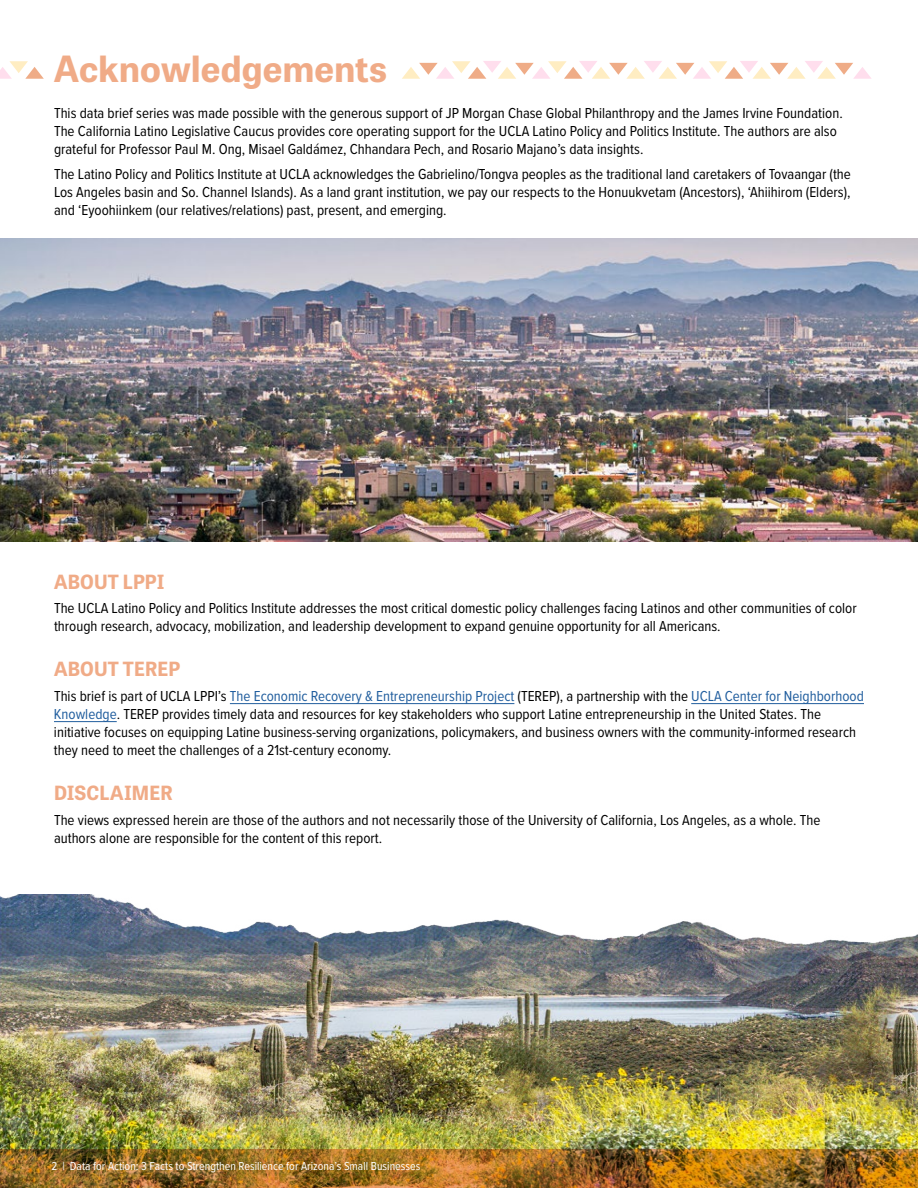
<style>
.page{position:relative;width:918px;height:1188px;background:#fff}
.page>*{position:absolute;margin:0;border:0;box-sizing:border-box;transform-origin:0 0}
.t1{font:700 36px "Tablet Gothic";letter-spacing:.01em;color:#f0ab87}
.t2{font:700 19.5px "Tablet Gothic";letter-spacing:.01em;color:#f0ab87}
.t3{font:15px/18px "Proxima Nova Cond";color:#000}
.t4{font:12px "Proxima Nova Cond";color:#fff}
.s1{color:#215e9e}
</style>
<div class="page">
<hr style="left:230px;top:703px;width:284px;height:1px;background:#215e9e">
<hr style="left:691px;top:703px;width:173px;height:1px;background:#215e9e">
<hr style="left:54px;top:721px;width:63px;height:1px;background:#215e9e">
<img style="left:0;top:894px;width:918px;height:294px">
<img style="left:0;top:238px;width:918px;height:304px">
<svg style="left:0;top:61px;width:44px;height:18px"></svg>
<svg style="left:402px;top:61px;width:469px;height:18px"></svg>
<h1 class="t1" style="left:54px;top:41px;width:335px">Acknowledgements</h1>
<p class="t3" style="left:54px;top:103px;width:790px">This data brief series was made possible with the generous support of JP Morgan Chase Global Philanthropy and the James Irvine Foundation.<br>The California Latino Legislative Caucus provides core operating support for the UCLA Latino Policy and Politics Institute. The authors are also grateful for Professor Paul M. Ong, Misael Galdámez, Chhandara Pech, and Rosario Majano’s data insights.</p>
<p class="t3" style="left:54px;top:164px;width:798px;text-align:justify">The Latino Policy and Politics Institute at UCLA acknowledges the Gabrielino/Tongva peoples as the traditional land caretakers of Tovaangar (the Los Angeles basin and So. Channel Islands). As a land grant institution, we pay our respects to the Honuukvetam (Ancestors), ‘Ahiihirom (Elders), and ‘Eyoohiinkem (our relatives/relations) past, present, and emerging.</p>
<h2 class="t2" style="left:54px;top:567px;width:112px">ABOUT LPPI</h2>
<p class="t3" style="left:54px;top:599px;width:804px">The UCLA Latino Policy and Politics Institute addresses the most critical domestic policy challenges facing Latinos and other communities of color through research, advocacy, mobilization, and leadership development to expand genuine opportunity for all Americans.</p>
<h2 class="t2" style="left:54px;top:654px;width:128px">ABOUT TEREP</h2>
<p class="t3" style="left:54px;top:687px;width:812px">This brief is part of UCLA LPPI’s <span class="s1">The Economic Recovery &amp; Entrepreneurship Project</span> (TEREP), a partnership with the <span class="s1">UCLA Center for Neighborhood Knowledge</span>. TEREP provides timely data and resources for key stakeholders who support Latine entrepreneurship in the United States. The initiative focuses on equipping Latine business-serving organizations, policymakers, and business owners with the community-informed research they need to meet the challenges of a 21st-century economy.</p>
<h2 class="t2" style="left:54px;top:778px;width:120px">DISCLAIMER</h2>
<p class="t3" style="left:54px;top:810px;width:768px">The views expressed herein are those of the authors and not necessarily those of the University of California, Los Angeles, as a whole. The authors alone are responsible for the content of this report.</p>
<p class="t4" style="left:51px;top:1157px;width:371px">2 | Data for Action: 3 Facts to Strengthen Resilience for Arizona’s Small Businesses</p>
</div>
